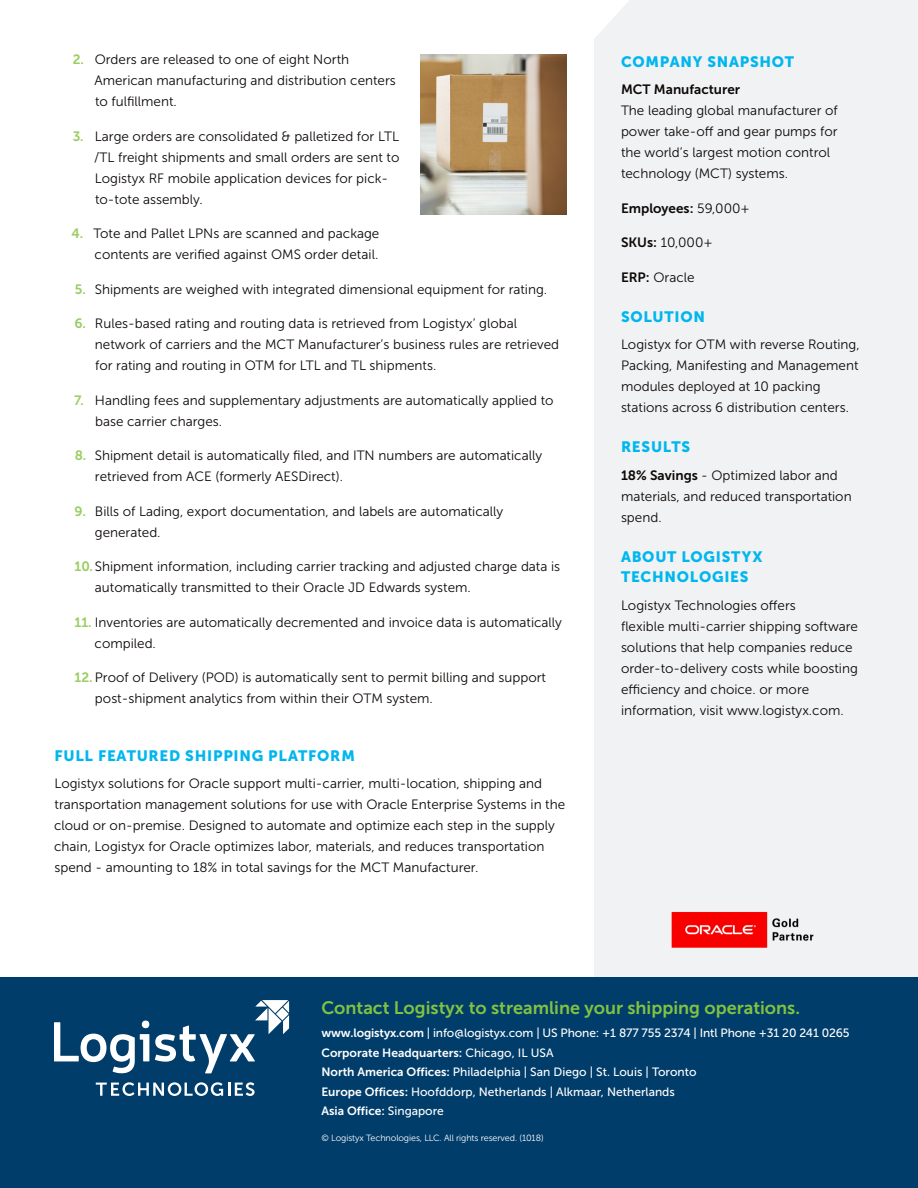
<style>
.page{position:relative;width:918px;height:1188px;background:#fff}
.page>*{position:absolute;margin:0;border:0;box-sizing:border-box;transform-origin:0 0}
.t1{font:18px "Museo Sans 700";color:#81c340}
.Section_Heading_-_Li{font:15px "Museo Sans 900";letter-spacing:.05em;color:#00b6ef}
.Body_Copy{font:15px/19.5px "Museo Sans 900";letter-spacing:.05em;color:#00b6ef}
.Body_Copy-2{font:13.5px/21px "Museo Sans 300";color:#0c0806}
.Section_Heading_-_Li-2{font:13.5px/21px "Museo Sans 300";color:#0c0806}
.Body_Copy-3{font:13.5px "Museo Sans 700";color:#0c0806}
.Section_Heading_-_si{font:13.5px "Museo Sans 700";color:#0c0806}
.t2{font:12px/19.5px "Museo Sans 500";color:#fff}
.t3{font:12px "Museo Sans 700";color:#fff}
.t4{font:9px "Museo Sans 300";letter-spacing:-.01em;color:#fff}
.s1{font-family:"Museo Sans 700";color:#9acd62}
.s2{font-family:"Museo Sans 300"}
.s3{font-family:"Museo Sans 700"}
.s4{font-family:"Museo Sans 500"}
</style>
<div class="page">
<div style="left:594px;top:0;width:324px;height:977px;background:#f1f2f3"></div>
<div style="left:0;top:977px;width:918px;height:211px;background:#003d6a"></div>
<svg style="left:96px;top:1082px;width:159px;height:14px"></svg>
<svg style="left:54px;top:1021px;width:95px;height:52px"></svg>
<svg style="left:155px;top:1000px;width:134px;height:73px"></svg>
<img style="left:421px;top:54px;width:145px;height:160px">
<img style="left:671px;top:904px;width:143px;height:56px">
<p class="Body_Copy-2" style="left:94px;top:49px;width:303px;text-indent:-22px"><span class="s1">2.</span> Orders are released to one of eight North<br>American manufacturing and distribution centers to fulfillment.</p>
<p class="Body_Copy-2" style="left:94px;top:126px;width:307px;text-indent:-22px"><span class="s1">3.</span> Large orders are consolidated &amp; palletized for LTL /TL freight shipments and small orders are sent to Logistyx RF mobile application devices for pick&shy;to-tote assembly.</p>
<p class="Body_Copy-2" style="left:72px;top:223px;width:309px;text-align:right"><span class="s1">4.</span> Tote and Pallet LPNs are scanned and package contents are verified against OMS order detail.</p>
<p class="Body_Copy-2" style="left:75px;top:279px;width:474px"><span class="s1">5.</span> Shipments are weighed with integrated dimensional equipment for rating.</p>
<p class="Body_Copy-2" style="left:95px;top:313px;width:466px;text-indent:-20px"><span class="s1">6.</span> Rules-based rating and routing data is retrieved from Logistyx’ global network of carriers and the MCT Manufacturer’s business rules are retrieved for rating and routing in OTM for LTL and TL shipments.</p>
<p class="Body_Copy-2" style="left:95px;top:390px;width:460px;text-indent:-21px"><span class="s1">7.</span> Handling fees and supplementary adjustments are automatically applied to base carrier charges.</p>
<p class="Body_Copy-2" style="left:95px;top:445px;width:449px;text-indent:-20px"><span class="s1">8.</span> Shipment detail is automatically filed, and ITN numbers are automatically retrieved from ACE (formerly AESDirect).</p>
<p class="Body_Copy-2" style="left:95px;top:501px;width:410px;text-indent:-20px"><span class="s1">9.</span> Bills of Lading, export documentation, and labels are automatically generated.</p>
<p class="Body_Copy-2" style="left:95px;top:556px;width:467px;text-indent:-20px"><span class="s1">10.</span>Shipment information, including carrier tracking and adjusted charge data is automatically transmitted to their Oracle JD Edwards system.</p>
<p class="Body_Copy-2" style="left:95px;top:612px;width:469px;text-indent:-20px"><span class="s1">11.</span> Inventories are automatically decremented and invoice data is automatically compiled.</p>
<p class="Body_Copy-2" style="left:95px;top:667px;width:453px;text-indent:-21px"><span class="s1">12.</span> Proof of Delivery (POD) is automatically sent to permit billing and support post-shipment analytics from within their OTM system.</p>
<p class="Section_Heading_-_Li" style="left:55px;top:747px;width:302px">FULL FEATURED SHIPPING PLATFORM</p>
<p class="Body_Copy-2" style="left:54px;top:773px;width:513px">Logistyx solutions for Oracle support multi-carrier, multi-location, shipping and transportation management solutions for use with Oracle Enterprise Systems in the cloud or on-premise. Designed to automate and optimize each step in the supply chain, Logistyx for Oracle optimizes labor, materials, and reduces transportation spend - amounting to 18% in total savings for the MCT Manufacturer.</p>
<p class="Section_Heading_-_Li" style="left:621px;top:53px;width:175px">COMPANY SNAPSHOT</p>
<p class="Section_Heading_-_si" style="left:621px;top:82px;width:121px">MCT Manufacturer</p>
<p class="Body_Copy-2" style="left:621px;top:100px;width:218px">The leading global manufacturer of power take-off and gear pumps for the world’s largest motion control technology (MCT) systems.</p>
<p class="Body_Copy-3" style="left:621px;top:201px;width:130px">Employees: <span class="s2">59,000+</span></p>
<p class="Body_Copy-2" style="left:621px;top:232px;width:93px"><span class="s3">SKUs:</span> 10,000+</p>
<p class="Body_Copy-2" style="left:621px;top:267px;width:75px"><span class="s3">ERP:</span> Oracle</p>
<p class="Section_Heading_-_Li" style="left:621px;top:308px;width:86px">SOLUTION</p>
<p class="Body_Copy-2" style="left:621px;top:334px;width:240px">Logistyx for OTM with reverse Routing, Packing, Manifesting and Management modules deployed at 10 packing stations across 6 distribution centers.</p>
<p class="Section_Heading_-_Li" style="left:621px;top:438px;width:71px">RESULTS</p>
<p class="Section_Heading_-_Li-2" style="left:621px;top:465px;width:232px"><span class="s3">18% Savings</span> - Optimized labor and materials, and reduced transportation spend.</p>
<p class="Body_Copy" style="left:621px;top:547px;width:143px">ABOUT LOGISTYX<br>TECHNOLOGIES</p>
<p class="Body_Copy-2" style="left:621px;top:595px;width:239px">Logistyx Technologies offers<br>flexible multi-carrier shipping software solutions that help companies reduce order-to-delivery costs while boosting efficiency and choice. or more information, visit www.logistyx.com.</p>
<h1 class="t1" style="left:321px;top:997px;width:480px">Contact Logistyx to streamline your shipping operations.</h1>
<p class="t2" style="left:321px;top:1023px;width:530px"><span class="s3">www.logistyx.com</span> | info@logistyx.com | US Phone: +1 877 755 2374 | Intl Phone +31 20 241 0265</p>
<p class="t3" style="left:321px;top:1046px;width:234px">Corporate Headquarters: <span class="s4">Chicago, IL USA</span></p>
<p class="t2" style="left:321px;top:1062px;width:377px"><span class="s3">North America Offices:</span> Philadelphia | San Diego | St. Louis | Toronto<br><span class="s3">Europe Offices:</span> Hoofddorp, Netherlands | Alkmaar, Netherlands</p>
<p class="t3" style="left:321px;top:1104px;width:124px">Asia Office: <span class="s4">Singapore</span></p>
<p class="t4" style="left:321px;top:1133px;width:224px">© Logistyx Technologies, LLC. All rights reserved. (1018)</p>
</div>
